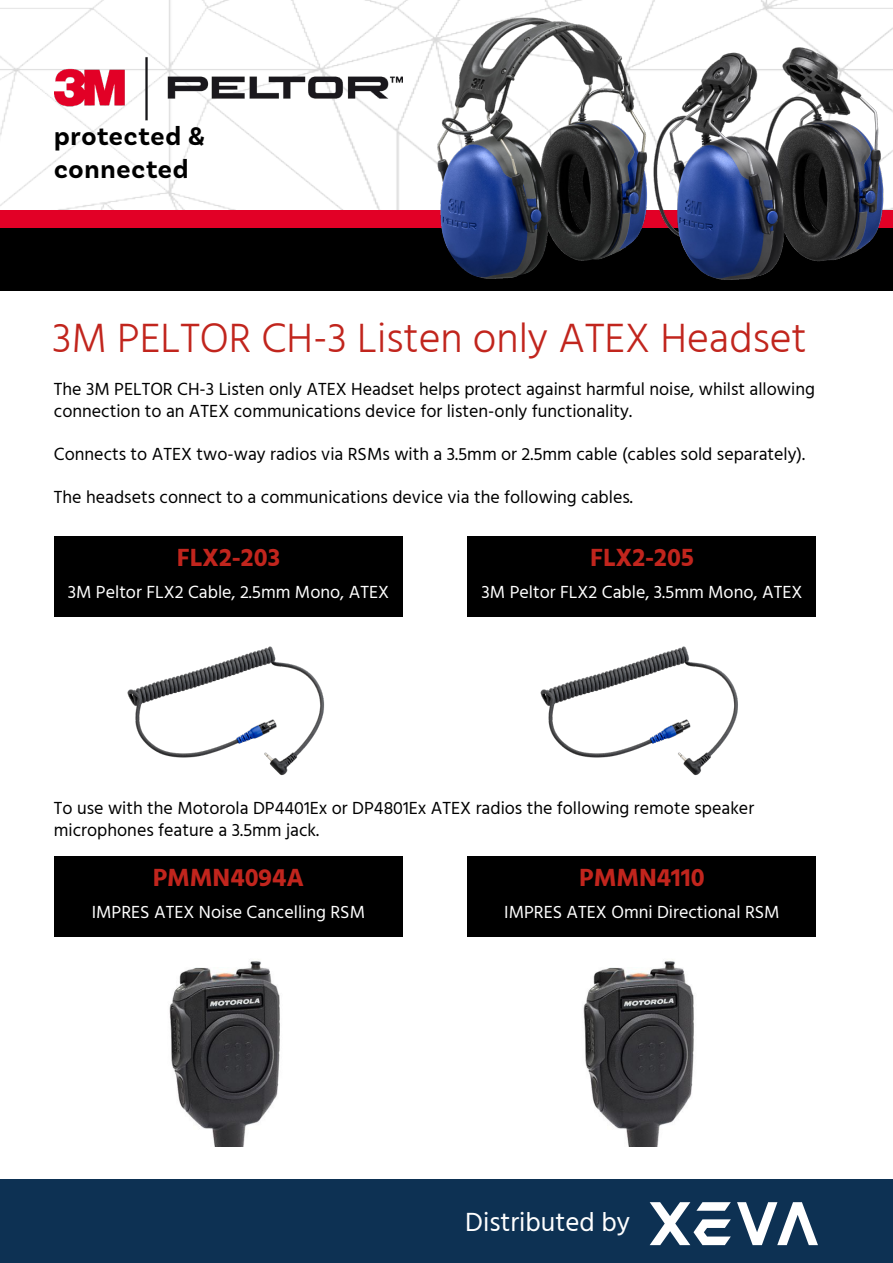
<style>
.page{position:relative;width:893px;height:1263px;background:#fff}
.page>*{position:absolute;margin:0;border:0;box-sizing:border-box;transform-origin:0 0}
.t1{font:300 42px "Hind";color:#c1251d}
.t2{font:700 27px "Basic Sans";letter-spacing:.03em;color:#000}
.t3{font:27px "Hind";color:#fff}
.t4{font:700 25.5px "Hind";color:#c1251d}
.t5{font:18px/21.6px "Hind";color:#000}
.t6{font:18px "Hind";color:#fff}
</style>
<div class="page">
<img style="left:0;top:0;width:893px;height:210px">
<img style="left:54px;top:54px;width:349px;height:70px">
<div style="left:0;top:210px;width:893px;height:81px;background:#000"></div>
<div style="left:0;top:210px;width:893px;height:18px;background:#e20026"></div>
<img style="left:432px;top:4px;width:301px;height:275px">
<img style="left:644px;top:40px;width:248px;height:240px">
<div style="left:54px;top:536px;width:349px;height:81px;background:#000"></div>
<div style="left:468px;top:536px;width:348px;height:81px;background:#000"></div>
<img style="left:540px;top:646px;width:198px;height:130px">
<div style="left:54px;top:856px;width:349px;height:81px;background:#000"></div>
<div style="left:468px;top:856px;width:348px;height:81px;background:#000"></div>
<img style="left:169px;top:961px;width:111px;height:185px">
<img style="left:583px;top:961px;width:111px;height:185px">
<div style="left:0;top:1179px;width:893px;height:84px;background:#0d3153"></div>
<svg style="left:737px;top:1202px;width:81px;height:43px"></svg>
<svg style="left:650px;top:1202px;width:81px;height:43px"></svg>
<img style="left:127px;top:646px;width:198px;height:130px">
<p class="t2" style="left:54px;top:120px;width:152px">protected &amp;</p>
<p class="t2" style="left:54px;top:152px;width:136px">connected</p>
<p class="t1" style="left:52px;top:311px;width:756px">3M PELTOR CH-3 Listen only ATEX Headset</p>
<p class="t5" style="left:54px;top:379px;width:763px">The 3M PELTOR CH-3 Listen only ATEX Headset helps protect against harmful noise, whilst allowing connection to an ATEX communications device for listen-only functionality.</p>
<p class="t5" style="left:54px;top:444px;width:753px">Connects to ATEX two-way radios via RSMs with a 3.5mm or 2.5mm cable (cables sold separately).</p>
<p class="t5" style="left:54px;top:487px;width:580px">The headsets connect to a communications device via the following cables.</p>
<p class="t4" style="left:177px;top:543px;width:105px">FLX2-203</p>
<p class="t6" style="left:68px;top:580px;width:323px">3M Peltor FLX2 Cable, 2.5mm Mono, ATEX</p>
<p class="t4" style="left:590px;top:543px;width:105px">FLX2-205</p>
<p class="t6" style="left:481px;top:580px;width:322px">3M Peltor FLX2 Cable, 3.5mm Mono, ATEX</p>
<p class="t5" style="left:54px;top:798px;width:702px">To use with the Motorola DP4401Ex or DP4801Ex ATEX radios the following remote speaker microphones feature a 3.5mm jack.</p>
<p class="t4" style="left:153px;top:863px;width:153px">PMMN4094A</p>
<p class="t6" style="left:92px;top:900px;width:275px">IMPRES ATEX Noise Cancelling RSM</p>
<p class="t4" style="left:579px;top:863px;width:127px">PMMN4110</p>
<p class="t6" style="left:504px;top:900px;width:277px">IMPRES ATEX Omni Directional RSM</p>
<p class="t3" style="left:465px;top:1203px;width:166px">Distributed by</p>
</div>
